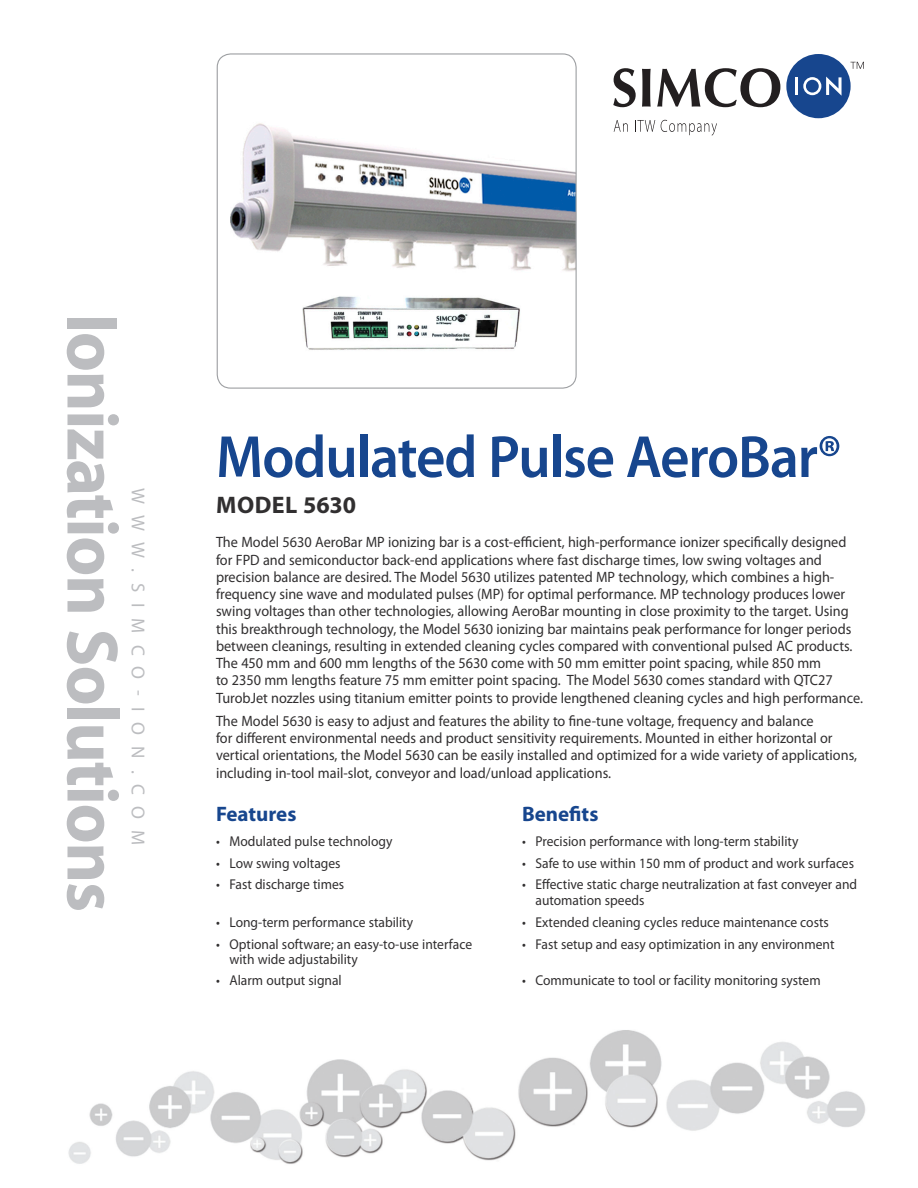
<style>
.page{position:relative;width:918px;height:1188px;background:#fff}
.page>*{position:absolute;margin:0;border:0;box-sizing:border-box;transform-origin:0 0}
.t1{font:700 73.5px "Myriad Pro";letter-spacing:-.02em;color:#bcbdc0;scale:.95 1}
.Cover__Main_head{font:600 60px "Myriad Pro";letter-spacing:-.02em;color:#17468e;scale:.95 1}
.Cover__Subhead{font:700 24px "Myriad Pro";letter-spacing:.02em;color:#312f30}
.Cover__F_B_Head{font:700 21px "Myriad Pro";color:#17468e}
.t2{font:18.75px "Myriad Pro";letter-spacing:.59em;color:#bcbdc0}
.Cover__Body_Copy{font:15px/17.2px "Myriad Pro";color:#312f30;scale:.95 1}
.Cover__F_B_bullets{font:14.25px/15.8px "Myriad Pro";color:#312f30;scale:.95 1}
</style>
<div class="page">
<img style="left:68px;top:1030px;width:797px;height:134px">
<svg style="left:850px;top:62px;width:14px;height:7px"></svg>
<div style="left:786px;top:54px;width:65px;height:64px;background:#17468e;border-radius:50%"></div>
<hr style="left:795px;top:77px;width:3px;height:18px;background:#fff">
<svg style="left:803px;top:77px;width:39px;height:19px"></svg>
<svg style="left:613px;top:68px;width:23px;height:39px"></svg>
<svg style="left:642px;top:69px;width:9px;height:38px"></svg>
<svg style="left:657px;top:68px;width:123px;height:39px"></svg>
<svg style="left:614px;top:120px;width:14px;height:12px"></svg>
<svg style="left:635px;top:120px;width:20px;height:12px"></svg>
<svg style="left:661px;top:120px;width:56px;height:16px"></svg>
<img style="left:217px;top:55px;width:358px;height:332px">
<div style="left:217px;top:53px;width:360px;height:336px;border:1px solid #9d9fa2;border-radius:14px"></div>
<h1 class="t1" style="left:140px;top:314px;width:632px;rotate:90deg">Ionization Solutions</h1>
<p class="t2" style="left:150px;top:488px;width:359px;rotate:90deg">WWW.SIMCO-ION.COM</p>
<p class="Cover__Main_head" style="left:216px;top:419px;width:660px">Modulated Pulse AeroBar®</p>
<p class="Cover__Subhead" style="left:216px;top:490px;width:142px">MODEL 5630</p>
<p class="Cover__Body_Copy" style="left:216px;top:533px;width:683px">The Model 5630 AeroBar MP ionizing bar is a cost-efficient, high-performance ionizer specifically designed for FPD and semiconductor back-end applications where fast discharge times, low swing voltages and precision balance are desired. The Model 5630 utilizes patented MP technology, which combines a high&shy;frequency sine wave and modulated pulses (MP) for optimal performance. MP technology produces lower swing voltages than other technologies, allowing AeroBar mounting in close proximity to the target. Using this breakthrough technology, the Model 5630 ionizing bar maintains peak performance for longer periods between cleanings, resulting in extended cleaning cycles compared with conventional pulsed AC products.<br>The 450 mm and 600 mm lengths of the 5630 come with 50 mm emitter point spacing, while 850 mm<br>to 2350 mm lengths feature 75 mm emitter point spacing. The Model 5630 comes standard with QTC27<br>TurobJet nozzles using titanium emitter points to provide lengthened cleaning cycles and high performance.</p>
<p class="Cover__Body_Copy" style="left:216px;top:712px;width:676px">The Model 5630 is easy to adjust and features the ability to fine-tune voltage, frequency and balance<br>for different environmental needs and product sensitivity requirements. Mounted in either horizontal or vertical orientations, the Model 5630 can be easily installed and optimized for a wide variety of applications, including in-tool mail-slot, conveyor and load/unload applications.</p>
<p class="Cover__F_B_Head" style="left:216px;top:801px;width:82px">Features</p>
<p class="Cover__F_B_Head" style="left:522px;top:801px;width:78px">Benefits</p>
<p class="Cover__F_B_bullets" style="left:216px;top:833px;width:187px">• Modulated pulse technology</p>
<p class="Cover__F_B_bullets" style="left:522px;top:833px;width:293px">• Precision performance with long-term stability</p>
<p class="Cover__F_B_bullets" style="left:216px;top:855px;width:133px">• Low swing voltages</p>
<p class="Cover__F_B_bullets" style="left:522px;top:855px;width:351px">• Safe to use within 150 mm of product and work surfaces</p>
<p class="Cover__F_B_bullets" style="left:216px;top:876px;width:136px">• Fast discharge times</p>
<p class="Cover__F_B_bullets" style="left:536px;top:876px;width:340px;text-indent:-14px">• Effective static charge neutralization at fast conveyer and automation speeds</p>
<p class="Cover__F_B_bullets" style="left:216px;top:914px;width:209px">• Long-term performance stability</p>
<p class="Cover__F_B_bullets" style="left:522px;top:914px;width:325px">• Extended cleaning cycles reduce maintenance costs</p>
<p class="Cover__F_B_bullets" style="left:230px;top:936px;width:257px;text-indent:-14px">• Optional software; an easy-to-use interface with wide adjustability</p>
<p class="Cover__F_B_bullets" style="left:522px;top:936px;width:330px">• Fast setup and easy optimization in any environment</p>
<p class="Cover__F_B_bullets" style="left:216px;top:972px;width:134px">• Alarm output signal</p>
<p class="Cover__F_B_bullets" style="left:522px;top:972px;width:316px">• Communicate to tool or facility monitoring system</p>
</div>
